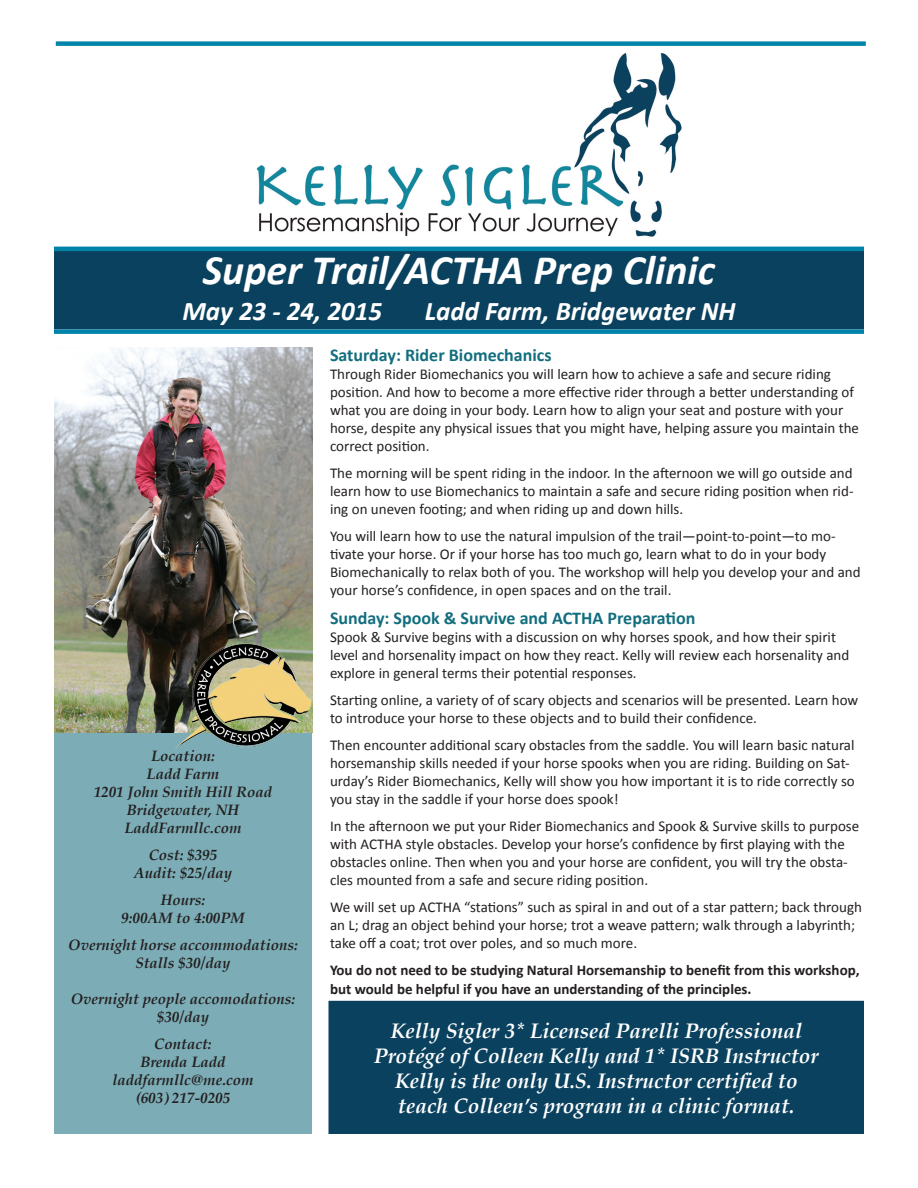
<style>
.page{position:relative;width:918px;height:1188px;background:#fff}
.page>*{position:absolute;margin:0;border:0;box-sizing:border-box;transform-origin:0 0}
.t1{font:italic 700 42px "Calibri";color:#fff}
.t2{font:italic 700 27px "Calibri";color:#fff}
.t3{font:italic 700 21px/25.2px "Palatino";color:#fff;text-align:center}
.t4{font:700 18px "Calibri";color:#126e7e}
.t5{font:15px/18px "Calibri";color:#231f20}
.t6{font:italic 700 15px/18px "Palatino";color:#231f20;text-align:center}
.t7{font:700 15px/18.3px "Calibri";color:#231f20}
</style>
<div class="page">
<div style="left:54px;top:699px;width:258px;height:435px;background:#7cadb6"></div>
<div style="left:329px;top:1002px;width:534px;height:131px;background:#0a415e"></div>
<div style="left:328px;top:1001px;width:536px;height:133px;border:2px solid #0a415e"></div>
<img style="left:256px;top:54px;width:425px;height:183px">
<div style="left:56px;top:41px;width:810px;height:5px;background:#0083a9"></div>
<img style="left:54px;top:347px;width:258px;height:386px">
<img style="left:174px;top:643px;width:137px;height:106px">
<div style="left:54px;top:250px;width:810px;height:79px;background:#0a415e"></div>
<div style="left:54px;top:329px;width:810px;height:5px;background:#0083a9"></div>
<hr style="left:54px;top:247px;width:810px;height:4px;background:#0083a9">
<h1 class="t1" style="left:203px;top:243px;width:514px">Super Trail/ACTHA Prep Clinic</h1>
<h2 class="t2" style="left:182px;top:293px;width:201px">May 23 - 24, 2015</h2>
<h2 class="t2" style="left:425px;top:293px;width:312px">Ladd Farm, Bridgewater NH</h2>
<p class="t4" style="left:330px;top:343px;width:223px">Saturday: Rider Biomechanics</p>
<p class="t5" style="left:330px;top:365px;width:531px">Through Rider Biomechanics you will learn how to achieve a safe and secure riding position. And how to become a more effective rider through a better understanding of what you are doing in your body. Learn how to align your seat and posture with your horse, despite any physical issues that you might have, helping assure you maintain the correct position.</p>
<p class="t5" style="left:330px;top:464px;width:525px;text-align:justify">The morning will be spent riding in the indoor. In the afternoon we will go outside and learn how to use Biomechanics to maintain a safe and secure riding position when rid&shy;ing on uneven footing; and when riding up and down hills.</p>
<p class="t5" style="left:330px;top:527px;width:532px">You will learn how to use the natural impulsion of the trail—point-to-point—to mo&shy;tivate your horse. Or if your horse has too much go, learn what to do in your body Biomechanically to relax both of you. The workshop will help you develop your and and your horse’s confidence, in open spaces and on the trail.</p>
<p class="t4" style="left:330px;top:607px;width:367px">Sunday: Spook &amp; Survive and ACTHA Preparation</p>
<p class="t5" style="left:330px;top:628px;width:521px">Spook &amp; Survive begins with a discussion on why horses spook, and how their spirit level and horsenality impact on how they react. Kelly will review each horsenality and explore in general terms their potential responses.</p>
<p class="t5" style="left:330px;top:691px;width:530px">Starting online, a variety of of scary objects and scenarios will be presented. Learn how to introduce your horse to these objects and to build their confidence.</p>
<p class="t5" style="left:330px;top:736px;width:526px">Then encounter additional scary obstacles from the saddle. You will learn basic natural horsemanship skills needed if your horse spooks when you are riding. Building on Sat&shy;urday’s Rider Biomechanics, Kelly will show you how important it is to ride correctly so you stay in the saddle if your horse does spook!</p>
<p class="t5" style="left:330px;top:817px;width:531px">In the afternoon we put your Rider Biomechanics and Spook &amp; Survive skills to purpose with ACTHA style obstacles. Develop your horse’s confidence by first playing with the obstacles online. Then when you and your horse are confident, you will try the obsta&shy;cles mounted from a safe and secure riding position.</p>
<p class="t5" style="left:330px;top:898px;width:533px">We will set up ACTHA “stations” such as spiral in and out of a star pattern; back through an L; drag an object behind your horse; trot a weave pattern; walk through a labyrinth; take off a coat; trot over poles, and so much more.</p>
<p class="t7" style="left:330px;top:961px;width:531px">You do not need to be studying Natural Horsemanship to benefit from this workshop, but would be helpful if you have an understanding of the principles.</p>
<p class="t6" style="left:94px;top:747px;width:180px">Location:<br>Ladd Farm<br>1201 John Smith Hill Road<br>Bridgewater, NH<br>LaddFarmllc.com</p>
<p class="t6" style="left:134px;top:846px;width:100px">Cost: $395<br>Audit: $25/day</p>
<p class="t6" style="left:121px;top:891px;width:125px">Hours:<br>9:00AM to 4:00PM</p>
<p class="t6" style="left:68px;top:936px;width:231px">Overnight horse accommodations:<br>Stalls $30/day</p>
<p class="t6" style="left:71px;top:990px;width:226px">Overnight people accomodations: $30/day</p>
<p class="t6" style="left:112px;top:1035px;width:143px">Contact:<br>Brenda Ladd laddfarmllc@me.com (603) 217-0205</p>
<h3 class="t3" style="left:374px;top:1018px;width:447px">Kelly Sigler 3* Licensed Parelli Professional Protégé of Colleen Kelly and 1* ISRB Instructor Kelly is the only U.S. Instructor certified to teach Colleen’s program in a clinic format.</h3>
</div>
